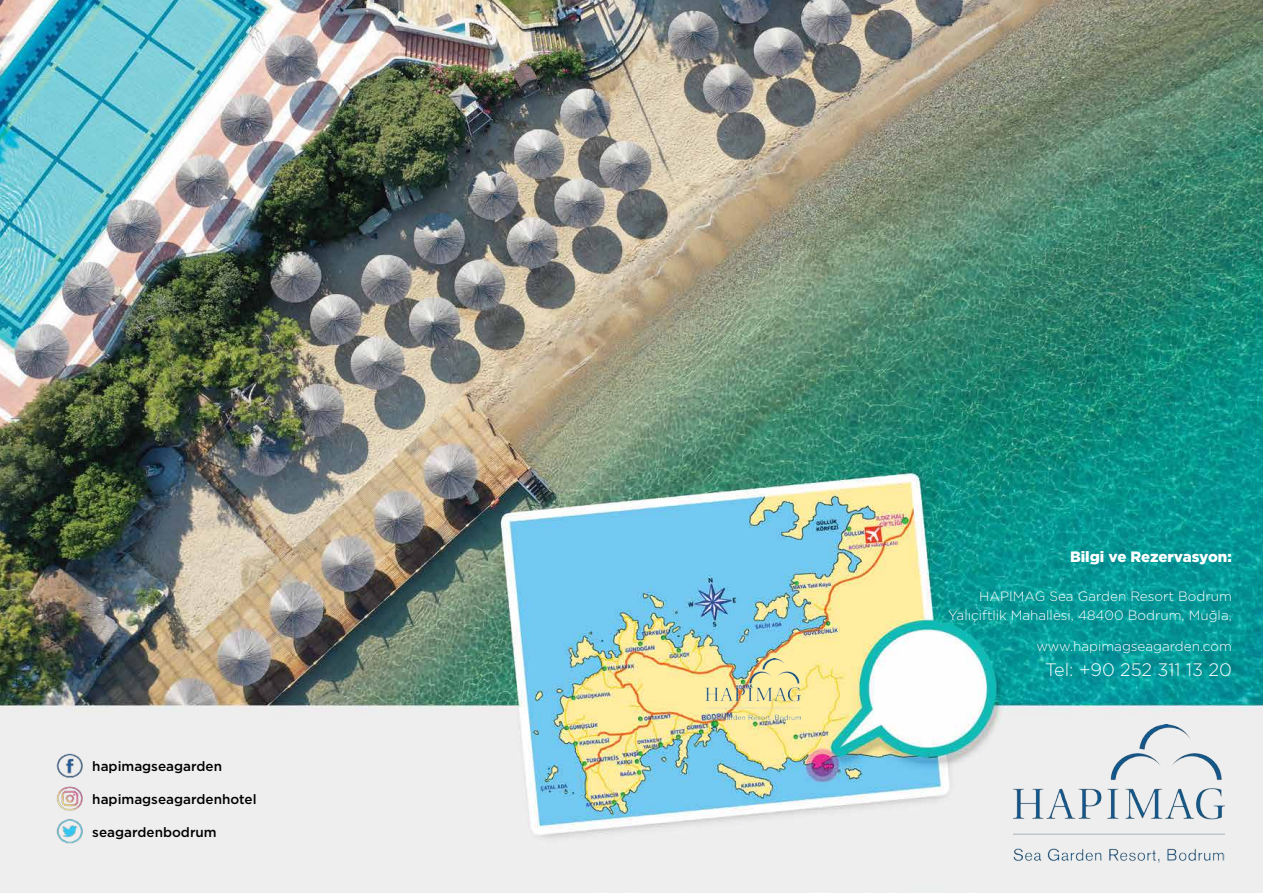
<style>
.page{position:relative;width:1263px;height:893px;background:#fff}
.page>*{position:absolute;margin:0;border:0;box-sizing:border-box;transform-origin:0 0}
.t1{font:300 18px "Gotham";color:#fff}
.t2{font:900 15px "Gotham";color:#fff}
.t3{font:300 13.5px/19.2px "Gotham";color:#fff;text-align:right}
.t4{font:500 13.5px "Gotham";color:#000}
</style>
<div class="page">
<img style="left:0;top:0;width:1263px;height:893px">
<img style="left:1013px;top:725px;width:211px;height:138px">
<img style="left:705px;top:658px;width:96px;height:62px">
<img style="left:56px;top:751px;width:28px;height:95px">
<p class="t4" style="left:92px;top:759px;width:131px">hapimagseagarden</p>
<p class="t4" style="left:92px;top:791px;width:166px">hapimagseagardenhotel</p>
<p class="t4" style="left:92px;top:824px;width:126px">seagardenbodrum</p>
<p class="t2" style="left:1070px;top:547px;width:163px">Bilgi ve Rezervasyon:</p>
<p class="t3" style="left:948px;top:586px;width:285px">HAPIMAG Sea Garden Resort Bodrum<br>Yalıçiftlik Mahallesi, 48400 Bodrum, Muğla,</p>
<p class="t3" style="left:1036px;top:636px;width:197px">www.hapimagseagarden.com</p>
<h1 class="t1" style="left:1045px;top:659px;width:188px">Tel: +90 252 311 13 20</h1>
</div>
